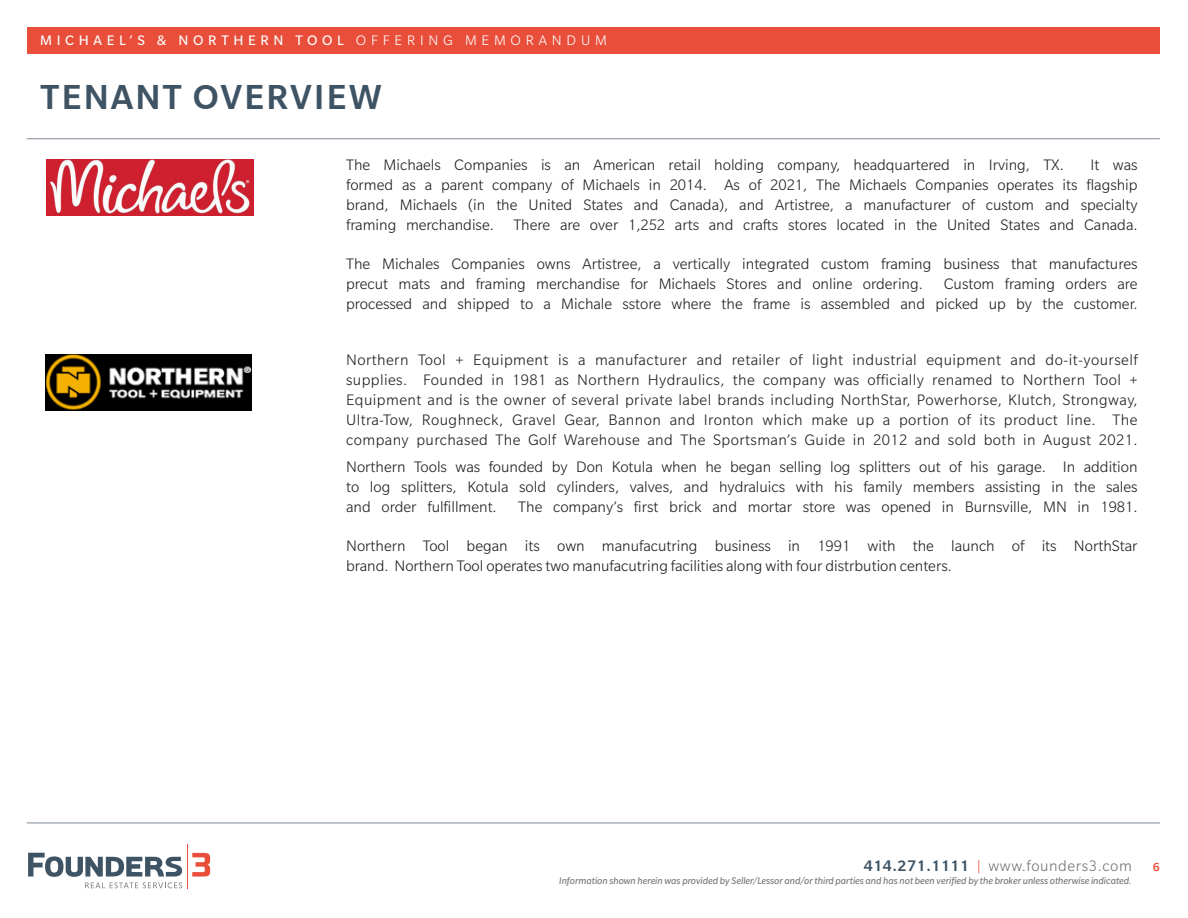
<style>
.page{position:relative;width:1188px;height:918px;background:#fff}
.page>*{position:absolute;margin:0;border:0;box-sizing:border-box;transform-origin:0 0}
.t1{font:500 37.5px "Slate Pro";letter-spacing:.06em;color:#3e5364}
.t2{font:300 16.5px/19.8px "Slate Pro";color:#231f20;text-align:justify}
.t3{font:300 16.5px "Slate Pro";letter-spacing:.035em;color:#757679}
.t4{font:15px "Slate Pro";letter-spacing:.31em;color:#fff}
.t5{font:500 12.75px "Slate Pro";color:#e94e3a}
.t6{font:italic 10.5px "Slate Pro";color:#757679}
.s1{font-weight:300}
.s2{font-weight:500;color:#3e5364}
.s3{color:#e94e3a}
</style>
<div class="page">
<div style="left:27px;top:27px;width:1133px;height:27px;background:#e94e3a"></div>
<hr style="left:27px;top:823px;width:1133px;height:1px;background:#7d8995">
<hr style="left:187px;top:844px;width:1px;height:44px;background:#e94e3a">
<svg style="left:192px;top:853px;width:18px;height:24px"></svg>
<svg style="left:28px;top:853px;width:154px;height:35px"></svg>
<hr style="left:27px;top:138px;width:1133px;height:1px;background:#7d8995">
<img style="left:47px;top:160px;width:206px;height:55px">
<img style="left:45px;top:355px;width:207px;height:55px">
<p class="t4" style="left:40px;top:33px;width:568px">MICHAEL’S &amp; NORTHERN TOOL <span class="s1">OFFERING MEMORANDUM</span></p>
<p class="t1" style="left:41px;top:74px;width:343px">TENANT OVERVIEW</p>
<p class="t2" style="left:346px;top:155px;width:719px">The Michaels Companies is an American retail holding company, headquartered in Irving, TX.</p>
<p class="t2" style="left:346px;top:155px;width:793px;text-indent:744px">It was formed as a parent company of Michaels in 2014. As of 2021, The Michaels Companies operates its flagship brand, Michaels (in the United States and Canada), and Artistree, a manufacturer of custom and specialty framing merchandise. There are over 1,252 arts and crafts stores located in the United States and Canada.</p>
<p class="t2" style="left:346px;top:254px;width:793px">The Michales Companies owns Artistree, a vertically integrated custom framing business that manufactures precut mats and framing merchandise for Michaels Stores and online ordering.</p>
<p class="t2" style="left:346px;top:274px;width:793px;text-align:right">Custom framing orders are<br>processed and shipped to a Michale sstore where the frame is assembled and picked up by the customer.</p>
<p class="t2" style="left:346px;top:350px;width:793px">Northern Tool + Equipment is a manufacturer and retailer of light industrial equipment and do-it-yourself supplies. Founded in 1981 as Northern Hydraulics, the company was officially renamed to Northern Tool + Equipment and is the owner of several private label brands including NorthStar, Powerhorse, Klutch, Strongway, Ultra-Tow, Roughneck, Gravel Gear, Bannon and Ironton which make up a portion of its product line. The company purchased The Golf Warehouse and The Sportsman’s Guide in 2012 and sold both in August 2021.</p>
<p class="t2" style="left:346px;top:457px;width:793px">Northern Tools was founded by Don Kotula when he began selling log splitters out of his garage. In addition to log splitters, Kotula sold cylinders, valves, and hydraluics with his family members assisting in the sales and order fulfillment.</p>
<p class="t2" style="left:518px;top:496px;width:621px">The company’s first brick and mortar store was opened in Burnsville, MN in 1981.</p>
<p class="t2" style="left:346px;top:536px;width:793px">Northern Tool began its own manufacutring business in 1991 with the launch of its NorthStar brand. Northern Tool operates two manufacutring facilities along with four distrbution centers.</p>
<p class="t3" style="left:864px;top:857px;width:270px"><span class="s2">414.271.1111</span> <span class="s3">|</span> www.founders3.com</p>
<p class="t6" style="left:559px;top:875px;width:574px">Information shown herein was provided by Seller/Lessor and/or third parties and has not been verified by the broker unless otherwise indicated.</p>
<p class="t5" style="left:1153px;top:859px;width:8px">6</p>
</div>
